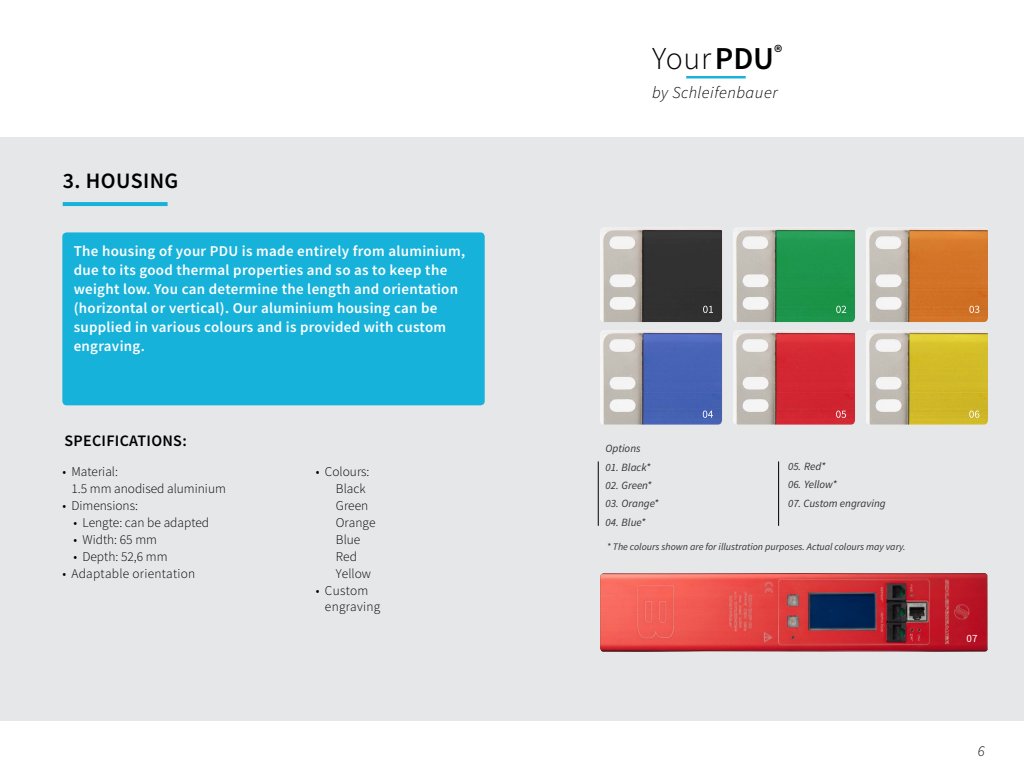
<style>
.page{position:relative;width:1024px;height:768px;background:#fff}
.page>*{position:absolute;margin:0;border:0;box-sizing:border-box;transform-origin:0 0}
.t1{font:300 31.9px "Source Sans Pro";color:#000}
.t2{font:600 22px "Source Sans Pro";letter-spacing:.02em;color:#000}
.t3{font:italic 300 16.6px "Source Sans Pro";letter-spacing:.025em;color:#000}
.t4{font:600 16px "Source Sans Pro";letter-spacing:.02em;color:#000}
.t5{font:600 15px/19px "Source Sans Pro";letter-spacing:.02em;color:#fff}
.t6{font:italic 300 15px "Source Sans Pro";color:#000}
.t7{font:300 13.4px/17px "Source Sans Pro";color:#000}
.t8{font:300 13.4px/16px "Source Sans Pro";letter-spacing:.02em;color:#000}
.t9{font:italic 11.1px "Source Sans Pro";color:#323435}
.t10{font:11.1px "Source Sans Pro";color:#fff}
.t11{font:italic 10px "Source Sans Pro";color:#323435}
.s1{font-weight:600}
</style>
<div class="page">
<div style="left:0;top:137px;width:1024px;height:584px;background:#e6e7e8"></div>
<img style="left:600px;top:330px;width:122px;height:95px">
<img style="left:733px;top:330px;width:122px;height:95px">
<img style="left:866px;top:330px;width:122px;height:95px">
<hr style="left:63px;top:202px;width:105px;height:4px;background:#17b2da">
<img style="left:600px;top:228px;width:122px;height:94px">
<img style="left:733px;top:228px;width:122px;height:94px">
<img style="left:866px;top:228px;width:122px;height:94px">
<img style="left:600px;top:573px;width:388px;height:79px">
<div style="left:62px;top:232px;width:423px;height:173px;background:#17b2da;border-radius:4px"></div>
<hr style="left:686px;top:76px;width:60px;height:2px;background:#17b2da">
<hr style="left:778px;top:461px;width:1px;height:65px;background:#000">
<hr style="left:598px;top:461px;width:1px;height:65px;background:#000">
<svg style="left:703px;top:306px;width:10px;height:7px"></svg>
<svg style="left:836px;top:306px;width:10px;height:7px"></svg>
<svg style="left:969px;top:306px;width:10px;height:7px"></svg>
<svg style="left:969px;top:411px;width:10px;height:7px"></svg>
<svg style="left:836px;top:411px;width:10px;height:7px"></svg>
<svg style="left:703px;top:411px;width:10px;height:7px"></svg>
<h2 class="t2" style="left:63px;top:166px;width:117px">3. housing</h2>
<p class="t5" style="left:74px;top:241px;width:393px">The housing of your PDU is made entirely from aluminium, due to its good thermal properties and so as to keep the weight low. You can determine the length and orientation (horizontal or vertical). Our aluminium housing can be supplied in various colours and is provided with custom engraving.</p>
<p class="t4" style="left:64px;top:430px;width:124px">SPECIFICAtions:</p>
<p class="t7" style="left:71px;top:463px;width:156px;text-indent:-9px">• Material:<br>1.5 mm anodised aluminium</p>
<p class="t7" style="left:62px;top:497px;width:77px">• Dimensions:</p>
<p class="t7" style="left:73px;top:514px;width:137px">• Lengte: can be adapted</p>
<p class="t7" style="left:73px;top:531px;width:85px">• Width: 65 mm</p>
<p class="t7" style="left:73px;top:548px;width:96px">• Depth: 52,6 mm</p>
<p class="t8" style="left:62px;top:565px;width:135px">• Adaptable orientation</p>
<p class="t7" style="left:336px;top:463px;width:41px;text-indent:-20px">• Colours:<br>Black<br>Green<br>Orange<br>Blue<br>Red<br>Yellow</p>
<p class="t8" style="left:325px;top:582px;width:57px;text-indent:-9px">• Custom engraving</p>
<h1 class="t1" style="left:652px;top:39px;width:132px">Your<span class="s1">PDU</span><sup>®</sup></h1>
<p class="t3" style="left:652px;top:83px;width:128px">by Schleifenbauer</p>
<p class="t9" style="left:605px;top:441px;width:37px">Options</p>
<p class="t9" style="left:605px;top:460px;width:47px">01. Black*</p>
<p class="t9" style="left:605px;top:478px;width:48px">02. Green*</p>
<p class="t9" style="left:605px;top:497px;width:55px">03. Orange*</p>
<p class="t9" style="left:605px;top:515px;width:41px">04. Blue*</p>
<p class="t9" style="left:788px;top:459px;width:39px">05. Red*</p>
<p class="t9" style="left:788px;top:477px;width:51px">06. Yellow*</p>
<p class="t9" style="left:788px;top:496px;width:99px">07. Custom engraving</p>
<p class="t11" style="left:607px;top:540px;width:300px">* The colours shown are for illustration purposes. Actual colours may vary.</p>
<p class="t10" style="left:967px;top:631px;width:13px">07</p>
<p class="t6" style="left:978px;top:742px;width:8px">6</p>
</div>
